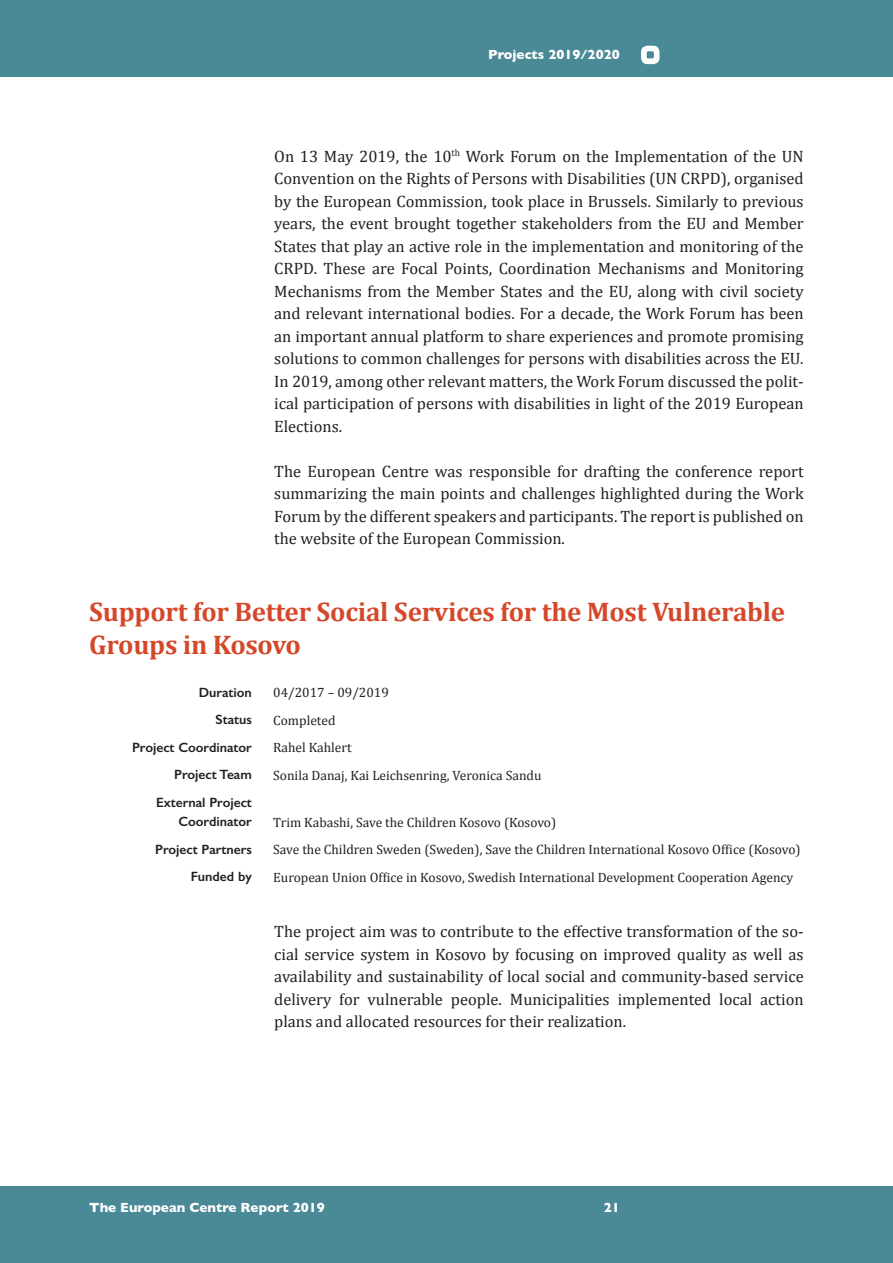
<style>
.page{position:relative;width:893px;height:1263px;background:#fff}
.page>*{position:absolute;margin:0;border:0;box-sizing:border-box;transform-origin:0 0}
.t1{font:700 27px/33px "Cambria";letter-spacing:-.01em;color:#d44829}
.t2{font:16.5px/22.5px "Cambria";color:#231f20;text-align:justify}
.t3{font:13.5px "Cambria";color:#231f20}
.t4{font:600 13.5px/19.5px "Gill Sans";color:#231f20;text-align:right}
.t5{font:700 13.5px "Gill Sans";color:#fff}
</style>
<div class="page">
<div style="left:0;top:1186px;width:893px;height:77px;background:#4a8996"></div>
<div style="left:0;top:0;width:893px;height:77px;background:#4a8996"></div>
<div style="left:641px;top:46px;width:18px;height:18px;background:#fff;border-radius:6px"></div>
<div style="left:647px;top:51px;width:7px;height:7px;background:#4a8996;border-radius:2px"></div>
<p class="t5" style="left:488px;top:44px;width:133px">Projects 2019/2020</p>
<p class="t2" style="left:274px;top:145px;width:531px">On 13 May 2019, the 10<sup>th</sup> Work Forum on the Implementation of the UN Convention on the Rights of Persons with Disabilities (UN CRPD), organised by the European Commission, took place in Brussels. Similarly to previous years, the event brought together stakeholders from the EU and Member States that play an active role in the implementation and monitoring of the CRPD. These are Focal Points, Coordination Mechanisms and Monitoring Mechanisms from the Member States and the EU, along with civil society and relevant international bodies. For a decade, the Work Forum has been an important annual platform to share experiences and promote promising solutions to common challenges for persons with disabilities across the EU.<br>In 2019, among other relevant matters, the Work Forum discussed the polit&shy;ical participation of persons with disabilities in light of the 2019 European Elections.</p>
<p class="t2" style="left:274px;top:460px;width:531px">The European Centre was responsible for drafting the conference report summarizing the main points and challenges highlighted during the Work Forum by the different speakers and participants. The report is published on the website of the European Commission.</p>
<h1 class="t1" style="left:89px;top:595px;width:697px">Support for Better Social Services for the Most Vulnerable<br>Groups in Kosovo</h1>
<p class="t4" style="left:199px;top:682px;width:55px">Duration</p>
<p class="t3" style="left:273px;top:685px;width:117px">04/2017 – 09/2019</p>
<p class="t4" style="left:215px;top:710px;width:38px">Status</p>
<p class="t3" style="left:273px;top:712px;width:64px">Completed</p>
<p class="t4" style="left:132px;top:737px;width:121px">Project Coordinator</p>
<p class="t3" style="left:273px;top:740px;width:80px">Rahel Kahlert</p>
<p class="t4" style="left:174px;top:765px;width:79px">Project Team</p>
<p class="t3" style="left:273px;top:767px;width:270px">Sonila Danaj, Kai Leichsenring, Veronica Sandu</p>
<p class="t4" style="left:156px;top:792px;width:97px">External Project<br>Coordinator</p>
<p class="t3" style="left:273px;top:814px;width:284px">Trim Kabashi, Save the Children Kosovo (Kosovo)</p>
<p class="t4" style="left:155px;top:839px;width:98px">Project Partners</p>
<p class="t3" style="left:273px;top:842px;width:529px">Save the Children Sweden (Sweden), Save the Children International Kosovo Office (Kosovo)</p>
<p class="t4" style="left:191px;top:867px;width:63px">Funded by</p>
<p class="t3" style="left:273px;top:869px;width:522px">European Union Office in Kosovo, Swedish International Development Cooperation Agency</p>
<p class="t2" style="left:274px;top:920px;width:531px">The project aim was to contribute to the effective transformation of the so&shy;cial service system in Kosovo by focusing on improved quality as well as availability and sustainability of local social and community-based service delivery for vulnerable people. Municipalities implemented local action plans and allocated resources for their realization.</p>
<p class="t5" style="left:89px;top:1196px;width:237px">The European Centre Report 2019</p>
<p class="t5" style="left:604px;top:1196px;width:18px">21</p>
</div>
